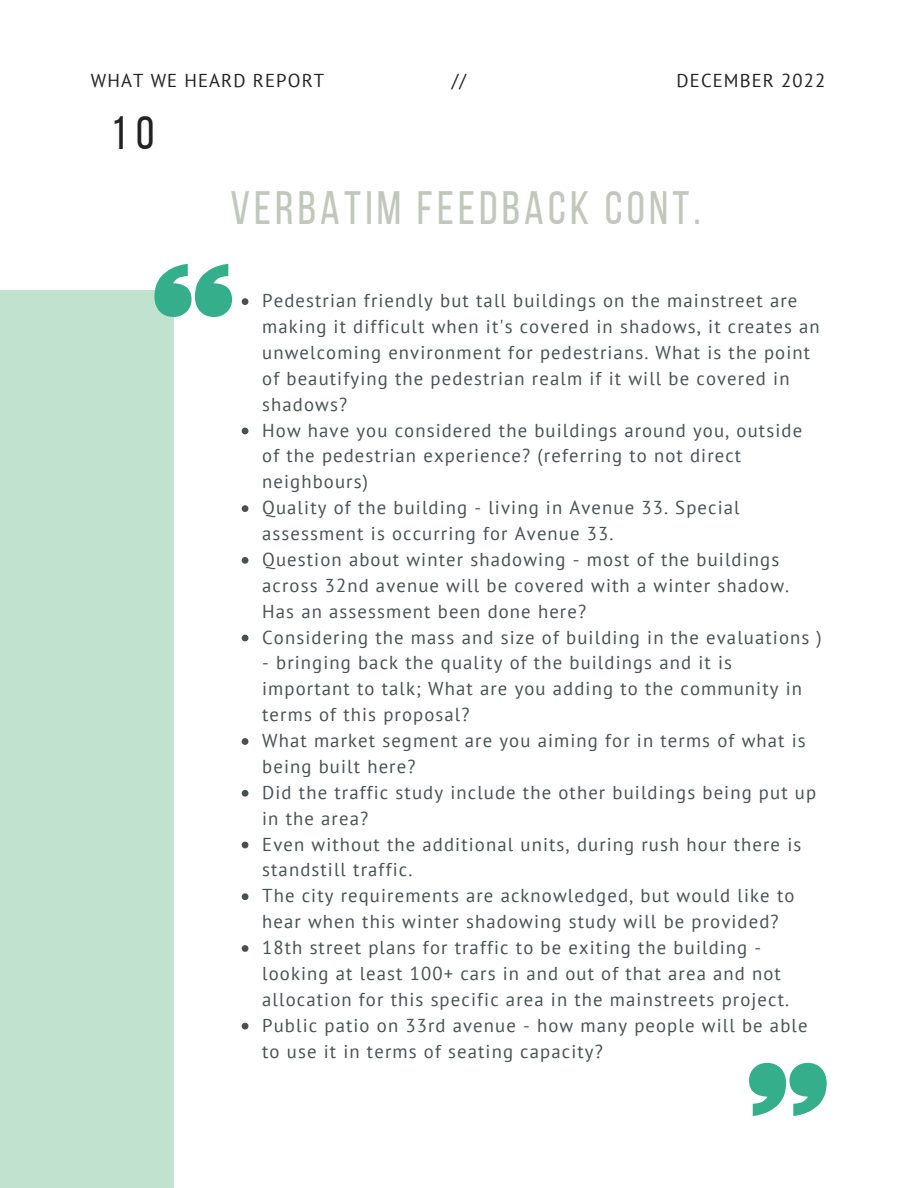
<style>
.page{position:relative;width:918px;height:1188px;background:#fff}
.page>*{position:absolute;margin:0;border:0;box-sizing:border-box;transform-origin:0 0}
.t1{font:46.65px "Bebas Neue";letter-spacing:.09em;color:#c2c6bc}
.t2{font:46.65px "Bebas Neue";color:#222}
.t3{font:18.75px/25.8px "PT Sans";letter-spacing:.06em;color:#495052}
.t4{font:18.6px "PT Sans";letter-spacing:.06em;color:#222}
</style>
<div class="page">
<div style="left:0;top:290px;width:173px;height:898px;background:#c2e2d0"></div>
<svg style="left:154px;top:264px;width:78px;height:53px"></svg>
<svg style="left:242px;top:298px;width:6px;height:7px"></svg>
<svg style="left:242px;top:428px;width:6px;height:6px"></svg>
<svg style="left:242px;top:505px;width:6px;height:7px"></svg>
<svg style="left:242px;top:557px;width:6px;height:7px"></svg>
<svg style="left:242px;top:635px;width:6px;height:6px"></svg>
<svg style="left:242px;top:738px;width:6px;height:7px"></svg>
<svg style="left:242px;top:790px;width:6px;height:7px"></svg>
<svg style="left:242px;top:842px;width:6px;height:6px"></svg>
<svg style="left:242px;top:893px;width:6px;height:7px"></svg>
<svg style="left:242px;top:945px;width:6px;height:7px"></svg>
<svg style="left:242px;top:1023px;width:6px;height:6px"></svg>
<svg style="left:749px;top:1063px;width:78px;height:53px"></svg>
<p class="t4" style="left:91px;top:68px;width:235px">WHAT WE HEARD REPORT</p>
<p class="t4" style="left:452px;top:68px;width:16px">//</p>
<p class="t4" style="left:677px;top:68px;width:150px">DECEMBER 2022</p>
<h1 class="t2" style="left:111px;top:114px;width:45px">10</h1>
<h1 class="t1" style="left:230px;top:189px;width:472px">VERBATIM FEEDBACK CONT.</h1>
<p class="t3" style="left:262px;top:287px;width:561px">Pedestrian friendly but tall buildings on the mainstreet are making it difficult when it's covered in shadows, it creates an unwelcoming environment for pedestrians. What is the point of beautifying the pedestrian realm if it will be covered in shadows?<br>How have you considered the buildings around you, outside of the pedestrian experience? (referring to not direct neighbours)<br>Quality of the building - living in Avenue 33. Special assessment is occurring for Avenue 33.<br>Question about winter shadowing - most of the buildings across 32nd avenue will be covered with a winter shadow.<br>Has an assessment been done here?<br>Considering the mass and size of building in the evaluations )</p>
<p class="t3" style="left:262px;top:650px;width:556px">- bringing back the quality of the buildings and it is important to talk; What are you adding to the community in terms of this proposal?<br>What market segment are you aiming for in terms of what is being built here?<br>Did the traffic study include the other buildings being put up in the area?<br>Even without the additional units, during rush hour there is standstill traffic.<br>The city requirements are acknowledged, but would like to hear when this winter shadowing study will be provided?<br>18th street plans for traffic to be exiting the building - looking at least 100+ cars in and out of that area and not allocation for this specific area in the mainstreets project.<br>Public patio on 33rd avenue - how many people will be able to use it in terms of seating capacity?</p>
</div>
